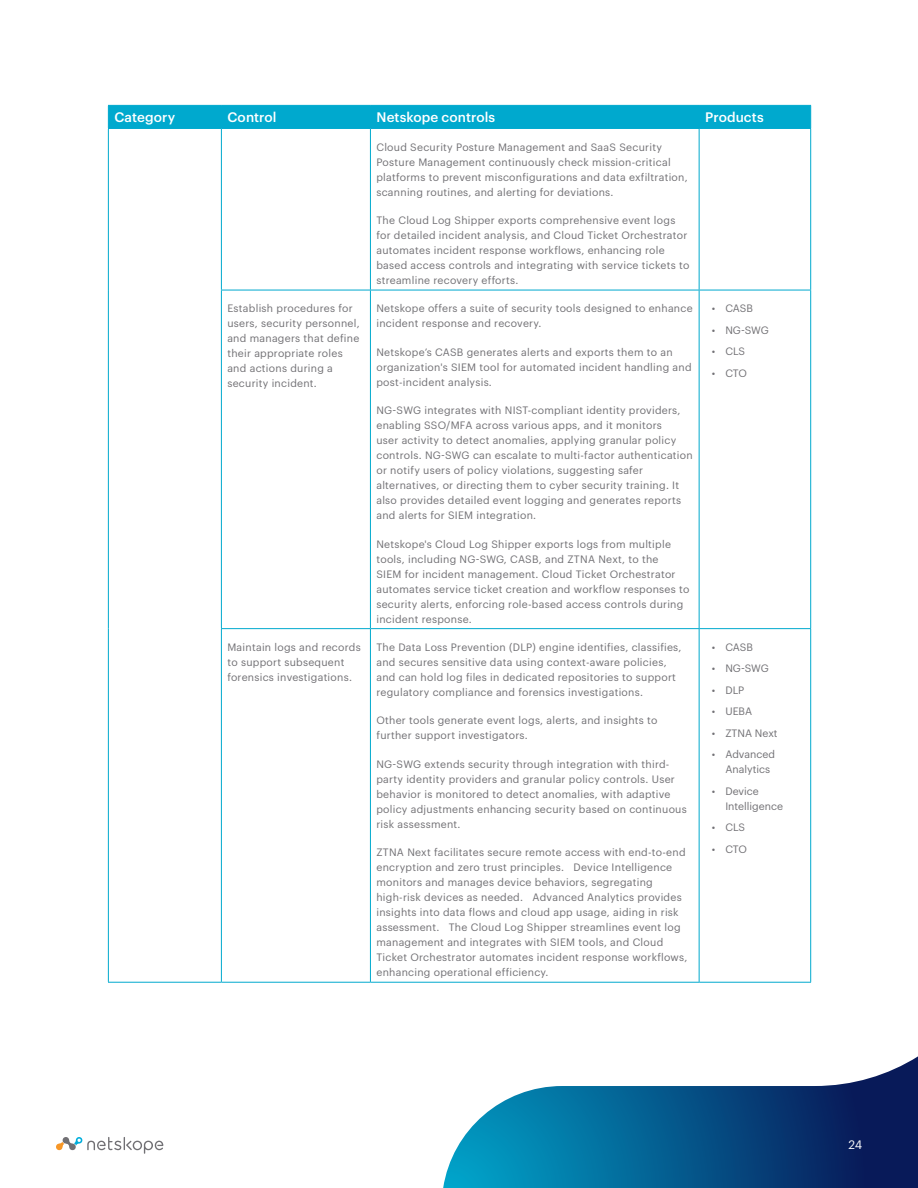
<style>
.page{position:relative;width:918px;height:1188px;background:#fff}
.page>*{position:absolute;margin:0;border:0;box-sizing:border-box;transform-origin:0 0}
.subhead_2{font:500 13.5px "Graphik";letter-spacing:.005em;color:#fff}
.t1{font:12px "Graphik";color:#fff}
.Body_Copy{font:10.5px/15px "Graphik";letter-spacing:.025em;color:#717074}
.Body_Copy-2{font:10.5px/15px "Graphik";color:#717074}
</style>
<div class="page">
<svg style="left:443px;top:1056px;width:475px;height:132px"></svg>
<svg style="left:56px;top:1137px;width:107px;height:17px"></svg>
<hr style="left:108px;top:128px;width:113px;height:1px;background:#00a9ce">
<hr style="left:221px;top:128px;width:149px;height:1px;background:#00a9ce">
<hr style="left:370px;top:128px;width:329px;height:1px;background:#00a9ce">
<hr style="left:699px;top:128px;width:112px;height:1px;background:#00a9ce">
<div style="left:108px;top:105px;width:703px;height:23px;background:#00a9ce"></div>
<hr style="left:698px;top:106px;width:2px;height:22px;background:#00a9ce">
<hr style="left:108px;top:129px;width:1px;height:161px;background:#00a9ce">
<hr style="left:221px;top:129px;width:1px;height:161px;background:#00a9ce">
<hr style="left:370px;top:129px;width:1px;height:161px;background:#00a9ce">
<hr style="left:108px;top:290px;width:1px;height:339px;background:#00a9ce">
<hr style="left:221px;top:290px;width:149px;height:1px;background:#00a9ce">
<hr style="left:221px;top:290px;width:1px;height:338px;background:#00a9ce">
<hr style="left:370px;top:290px;width:329px;height:1px;background:#00a9ce">
<hr style="left:370px;top:290px;width:1px;height:338px;background:#00a9ce">
<hr style="left:108px;top:629px;width:1px;height:353px;background:#00a9ce">
<hr style="left:221px;top:628px;width:149px;height:1px;background:#00a9ce">
<hr style="left:221px;top:629px;width:1px;height:353px;background:#00a9ce">
<hr style="left:370px;top:628px;width:329px;height:1px;background:#00a9ce">
<hr style="left:370px;top:629px;width:1px;height:353px;background:#00a9ce">
<hr style="left:108px;top:982px;width:113px;height:1px;background:#00a9ce">
<hr style="left:221px;top:982px;width:149px;height:1px;background:#00a9ce">
<hr style="left:370px;top:982px;width:329px;height:1px;background:#00a9ce">
<hr style="left:699px;top:129px;width:1px;height:161px;background:#00a9ce">
<hr style="left:810px;top:129px;width:1px;height:161px;background:#00a9ce">
<hr style="left:699px;top:290px;width:112px;height:1px;background:#00a9ce">
<hr style="left:699px;top:290px;width:1px;height:338px;background:#00a9ce">
<hr style="left:810px;top:290px;width:1px;height:338px;background:#00a9ce">
<hr style="left:699px;top:628px;width:112px;height:1px;background:#00a9ce">
<hr style="left:699px;top:629px;width:1px;height:353px;background:#00a9ce">
<hr style="left:810px;top:629px;width:1px;height:353px;background:#00a9ce">
<hr style="left:699px;top:982px;width:112px;height:1px;background:#00a9ce">
<p class="subhead_2" style="left:114px;top:107px;width:62px">Category</p>
<p class="subhead_2" style="left:227px;top:107px;width:51px">Control</p>
<p class="subhead_2" style="left:376px;top:107px;width:120px">Netskope controls</p>
<p class="subhead_2" style="left:705px;top:107px;width:60px">Products</p>
<p class="Body_Copy" style="left:376px;top:138px;width:313px">Cloud Security Posture Management and SaaS Security Posture Management continuously check mission-critical platforms to prevent misconfigurations and data exfiltration, scanning routines, and alerting for deviations.</p>
<p class="Body_Copy" style="left:376px;top:212px;width:315px">The Cloud Log Shipper exports comprehensive event logs for detailed incident analysis, and Cloud Ticket Orchestrator automates incident response workflows, enhancing role based access controls and integrating with service tickets to streamline recovery efforts.</p>
<p class="Body_Copy" style="left:227px;top:300px;width:134px">Establish procedures for users, security personnel, and managers that define their appropriate roles and actions during a security incident.</p>
<p class="Body_Copy" style="left:376px;top:300px;width:318px">Netskope offers a suite of security tools designed to enhance incident response and recovery.</p>
<p class="Body_Copy" style="left:712px;top:300px;width:43px">• CASB</p>
<p class="Body_Copy" style="left:712px;top:321px;width:58px">• NG-SWG</p>
<p class="Body_Copy" style="left:712px;top:343px;width:35px">• CLS</p>
<p class="Body_Copy" style="left:712px;top:364px;width:37px">• CTO</p>
<p class="Body_Copy" style="left:376px;top:343px;width:317px">Netskope’s CASB generates alerts and exports them to an organization's SIEM tool for automated incident handling and post-incident analysis.</p>
<p class="Body_Copy" style="left:376px;top:402px;width:318px">NG-SWG integrates with NIST-compliant identity providers, enabling SSO/MFA across various apps, and it monitors<br>user activity to detect anomalies, applying granular policy controls. NG-SWG can escalate to multi-factor authentication or notify users of policy violations, suggesting safer alternatives, or directing them to cyber security training. It also provides detailed event logging and generates reports and alerts for SIEM integration.</p>
<p class="Body_Copy" style="left:376px;top:535px;width:315px">Netskope's Cloud Log Shipper exports logs from multiple tools, including NG-SWG, CASB, and ZTNA Next, to the<br>SIEM for incident management. Cloud Ticket Orchestrator automates service ticket creation and workflow responses to security alerts, enforcing role-based access controls during incident response.</p>
<p class="Body_Copy" style="left:227px;top:639px;width:135px">Maintain logs and records to support subsequent forensics investigations.</p>
<p class="Body_Copy" style="left:376px;top:639px;width:307px">The Data Loss Prevention (DLP) engine identifies, classifies, and secures sensitive data using context-aware policies, and can hold log files in dedicated repositories to support regulatory compliance and forensics investigations.</p>
<p class="Body_Copy" style="left:376px;top:712px;width:283px">Other tools generate event logs, alerts, and insights to further support investigators.</p>
<p class="Body_Copy" style="left:376px;top:756px;width:312px">NG-SWG extends security through integration with third&shy;party identity providers and granular policy controls. User behavior is monitored to detect anomalies, with adaptive policy adjustments enhancing security based on continuous risk assessment.</p>
<p class="Body_Copy" style="left:376px;top:844px;width:313px">ZTNA Next facilitates secure remote access with end-to-end encryption and zero trust principles. Device Intelligence monitors and manages device behaviors, segregating high-risk devices as needed. Advanced Analytics provides insights into data flows and cloud app usage, aiding in risk assessment. The Cloud Log Shipper streamlines event log management and integrates with SIEM tools, and Cloud Ticket Orchestrator automates incident response workflows, enhancing operational efficiency.</p>
<p class="Body_Copy" style="left:712px;top:639px;width:43px">• CASB</p>
<p class="Body_Copy" style="left:712px;top:660px;width:58px">• NG-SWG</p>
<p class="Body_Copy" style="left:712px;top:681px;width:34px">• DLP</p>
<p class="Body_Copy" style="left:712px;top:703px;width:42px">• UEBA</p>
<p class="Body_Copy-2" style="left:712px;top:724px;width:67px">• ZTNA Next</p>
<p class="Body_Copy-2" style="left:725px;top:746px;width:51px;text-indent:-14px">• Advanced<br>Analytics</p>
<p class="Body_Copy-2" style="left:725px;top:782px;width:59px;text-indent:-14px">• Device<br>Intelligence</p>
<p class="Body_Copy" style="left:712px;top:819px;width:35px">• CLS</p>
<p class="Body_Copy" style="left:712px;top:840px;width:37px">• CTO</p>
<p class="t1" style="left:848px;top:1136px;width:15px">24</p>
</div>
